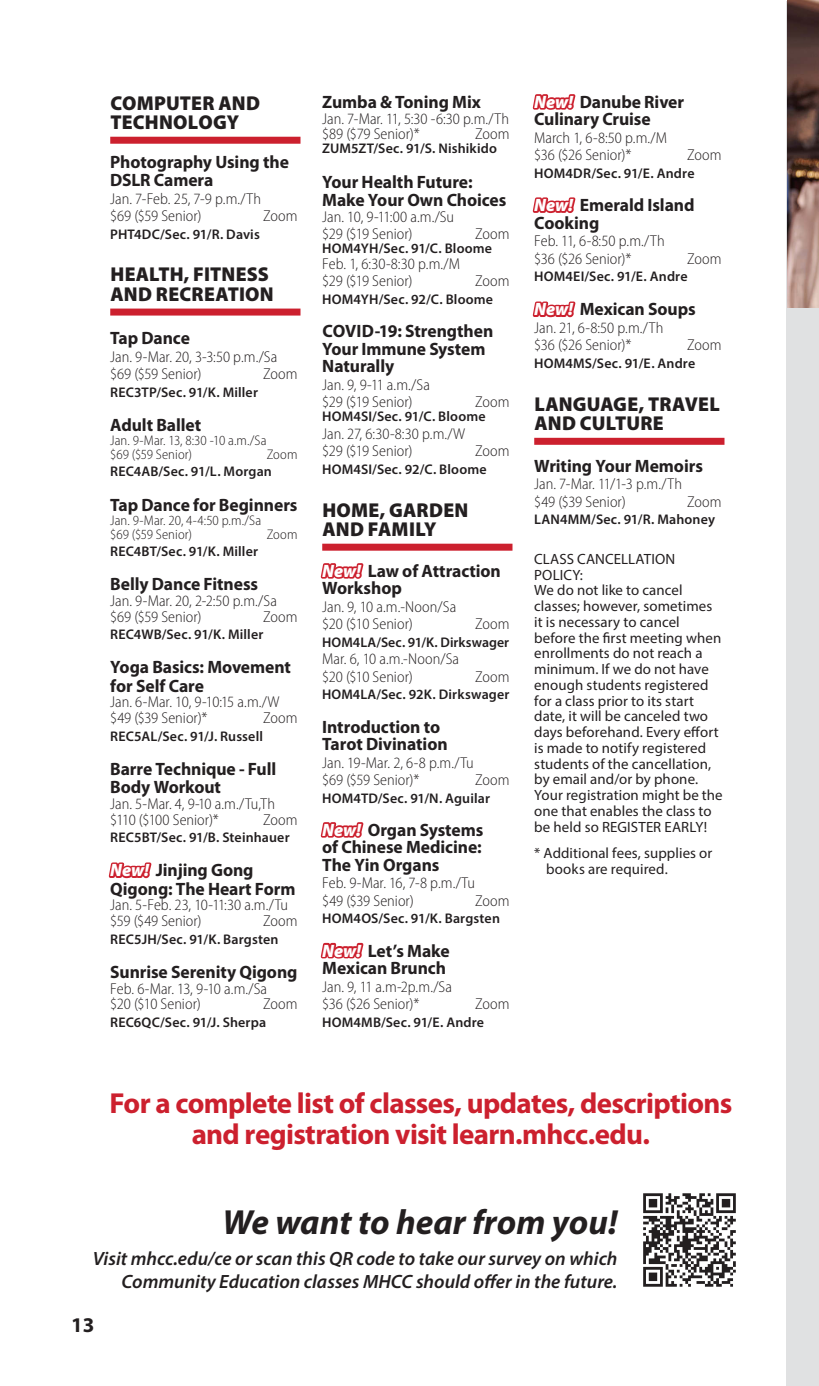
<style>
.page{position:relative;width:819px;height:1386px;background:#fff}
.page>*{position:absolute;margin:0;border:0;box-sizing:border-box;transform-origin:0 0}
.t1{font:italic 700 35px "Myriad Pro";color:#231f20}
.t2{font:700 29.05px/31px "Myriad Pro";letter-spacing:-.025em;color:#cc202e;text-align:center}
.t3{font:700 21px "Myriad Pro";color:#231f20}
.t4{font:900 20.12px/19.2px "Myriad Pro";letter-spacing:.01em;color:#231f20}
.t5{font:italic 600 19.25px/23.1px "Myriad Pro";color:#231f20;text-align:right}
.t6{font:700 17.85px/17.5px "Myriad Pro";letter-spacing:-.005em;color:#231f20}
.t7{font:300 semi-condensed 15.75px/17.5px "Myriad Pro";color:#231f20}
.t8{font:14.88px/15.8px "Myriad Pro";letter-spacing:.005em;color:#231f20}
.t9{font:600 14px "Myriad Pro";letter-spacing:.01em;color:#231f20}
.t10{font:300 semi-condensed 14px/14px "Myriad Pro";letter-spacing:.005em;color:#231f20}
.s1{font-weight:900;font-style:italic;color:#cc202e}
</style>
<div class="page">
<div style="left:110px;top:137px;width:191px;height:7px;background:#cc202e"></div>
<div style="left:110px;top:309px;width:191px;height:7px;background:#cc202e"></div>
<div style="left:322px;top:544px;width:191px;height:7px;background:#cc202e"></div>
<div style="left:534px;top:438px;width:190px;height:7px;background:#cc202e"></div>
<div style="left:786px;top:1px;width:33px;height:1385px;background:#e0e1e2"></div>
<img style="left:788px;top:0;width:31px;height:307px">
<img style="left:643px;top:1193px;width:93px;height:94px">
<p class="t4" style="left:110px;top:93px;width:151px">COMPUTER AND<br>TECHNOLOGY</p>
<p class="t6" style="left:110px;top:153px;width:180px;line-height:18.4px">Photography Using the<br>DSLR Camera</p>
<p class="t7" style="left:110px;top:189px;width:152px">Jan. 7-Feb. 25, 7-9 p.m./Th $69 ($59 Senior)</p>
<p class="t7" style="left:263px;top:207px;width:36px">Zoom</p>
<p class="t9" style="left:110px;top:225px;width:151px">PHT4DC/Sec. 91/R. Davis</p>
<p class="t4" style="left:110px;top:265px;width:165px">HEALTH, FITNESS<br>AND RECREATION</p>
<p class="t6" style="left:110px;top:330px;width:81px">Tap Dance</p>
<p class="t7" style="left:110px;top:348px;width:169px">Jan. 9-Mar. 20, 3-3:50 p.m./Sa $69 ($59 Senior)</p>
<p class="t7" style="left:263px;top:365px;width:36px">Zoom</p>
<p class="t9" style="left:110px;top:383px;width:149px">REC3TP/Sec. 91/K. Miller</p>
<p class="t6" style="left:110px;top:416px;width:93px">Adult Ballet</p>
<p class="t10" style="left:110px;top:433px;width:158px">Jan. 9-Mar. 13, 8:30 -10 a.m./Sa $69 ($59 Senior)</p>
<p class="t10" style="left:267px;top:447px;width:32px">Zoom</p>
<p class="t9" style="left:110px;top:463px;width:163px">REC4AB/Sec. 91/L. Morgan</p>
<p class="t6" style="left:110px;top:496px;width:189px">Tap Dance for Beginners</p>
<p class="t10" style="left:110px;top:513px;width:152px">Jan. 9-Mar. 20, 4-4:50 p.m./Sa $69 ($59 Senior)</p>
<p class="t10" style="left:267px;top:527px;width:32px">Zoom</p>
<p class="t9" style="left:110px;top:542px;width:149px">REC4BT/Sec. 91/K. Miller</p>
<p class="t6" style="left:110px;top:576px;width:149px">Belly Dance Fitness</p>
<p class="t7" style="left:110px;top:593px;width:168px;line-height:15.8px">Jan. 9-Mar. 20, 2-2:50 p.m./Sa $69 ($59 Senior)</p>
<p class="t7" style="left:263px;top:608px;width:36px">Zoom</p>
<p class="t9" style="left:110px;top:626px;width:155px">REC4WB/Sec. 91/K. Miller</p>
<p class="t6" style="left:110px;top:658px;width:182px;line-height:18.4px">Yoga Basics: Movement for Self Care</p>
<p class="t7" style="left:110px;top:694px;width:171px;line-height:15.8px">Jan. 6-Mar. 10, 9-10:15 a.m./W $49 ($39 Senior)*</p>
<p class="t7" style="left:263px;top:709px;width:36px">Zoom</p>
<p class="t9" style="left:110px;top:727px;width:154px">REC5AL/Sec. 91/J. Russell</p>
<p class="t6" style="left:110px;top:760px;width:168px;line-height:18.4px">Barre Technique - Full<br>Body Workout</p>
<p class="t7" style="left:110px;top:796px;width:166px;line-height:15.8px">Jan. 5-Mar. 4, 9-10 a.m./Tu,Th $110 ($100 Senior)*</p>
<p class="t7" style="left:263px;top:811px;width:36px">Zoom</p>
<p class="t9" style="left:110px;top:829px;width:181px">REC5BT/Sec. 91/B. Steinhauer</p>
<p class="t6" style="left:110px;top:861px;width:187px;line-height:18.4px"><span class="s1">New!</span> Jinjing Gong<br>Qigong: The Heart Form</p>
<p class="t7" style="left:110px;top:897px;width:179px;line-height:15.8px">Jan. 5-Feb. 23, 10-11:30 a.m./Tu $59 ($49 Senior)</p>
<p class="t7" style="left:263px;top:912px;width:36px">Zoom</p>
<p class="t9" style="left:110px;top:930px;width:170px">REC5JH/Sec. 91/K. Bargsten</p>
<p class="t6" style="left:110px;top:963px;width:189px">Sunrise Serenity Qigong</p>
<p class="t7" style="left:110px;top:980px;width:158px;line-height:15.8px">Feb. 6-Mar. 13, 9-10 a.m./Sa $20 ($10 Senior)</p>
<p class="t7" style="left:263px;top:995px;width:36px">Zoom</p>
<p class="t9" style="left:110px;top:1013px;width:158px">REC6QC/Sec. 91/J. Sherpa</p>
<p class="t6" style="left:322px;top:93px;width:160px">Zumba &amp; Toning Mix</p>
<p class="t7" style="left:322px;top:110px;width:188px;line-height:15.8px">Jan. 7-Mar. 11, 5:30 -6:30 p.m./Th $89 ($79 Senior)*</p>
<p class="t7" style="left:475px;top:125px;width:36px">Zoom</p>
<p class="t9" style="left:322px;top:140px;width:176px">ZUM5ZT/Sec. 91/S. Nishikido</p>
<p class="t6" style="left:322px;top:173px;width:186px;line-height:18.4px">Your Health Future:<br>Make Your Own Choices</p>
<p class="t7" style="left:322px;top:208px;width:133px">Jan. 10, 9-11:00 a.m./Su $29 ($19 Senior)</p>
<p class="t7" style="left:475px;top:225px;width:36px">Zoom</p>
<p class="t9" style="left:322px;top:240px;width:171px">HOM4YH/Sec. 91/C. Bloome</p>
<p class="t7" style="left:322px;top:255px;width:139px">Feb. 1, 6:30-8:30 p.m./M $29 ($19 Senior)</p>
<p class="t7" style="left:475px;top:272px;width:36px">Zoom</p>
<p class="t9" style="left:322px;top:290px;width:172px">HOM4YH/Sec. 92/C. Bloome</p>
<p class="t6" style="left:322px;top:323px;width:173px">COVID-19: Strengthen<br>Your Immune System<br>Naturally</p>
<p class="t7" style="left:322px;top:376px;width:109px">Jan. 9, 9-11 a.m./Sa $29 ($19 Senior)</p>
<p class="t7" style="left:475px;top:393px;width:36px">Zoom</p>
<p class="t9" style="left:322px;top:408px;width:165px">HOM4SI/Sec. 91/C. Bloome</p>
<p class="t7" style="left:322px;top:425px;width:145px">Jan. 27, 6:30-8:30 p.m./W $29 ($19 Senior)</p>
<p class="t7" style="left:475px;top:442px;width:36px">Zoom</p>
<p class="t9" style="left:322px;top:460px;width:166px">HOM4SI/Sec. 92/C. Bloome</p>
<p class="t4" style="left:322px;top:500px;width:148px">HOME, GARDEN<br>AND FAMILY</p>
<p class="t6" style="left:322px;top:562px;width:180px"><span class="s1">New!</span> Law of Attraction<br>Workshop</p>
<p class="t7" style="left:322px;top:598px;width:135px">Jan. 9, 10 a.m.-Noon/Sa $20 ($10 Senior)</p>
<p class="t7" style="left:475px;top:615px;width:36px">Zoom</p>
<p class="t9" style="left:322px;top:633px;width:189px">HOM4LA/Sec. 91/K. Dirkswager</p>
<p class="t7" style="left:322px;top:650px;width:138px">Mar. 6, 10 a.m.-Noon/Sa $20 ($10 Senior)</p>
<p class="t7" style="left:475px;top:668px;width:36px">Zoom</p>
<p class="t9" style="left:322px;top:686px;width:189px">HOM4LA/Sec. 92K. Dirkswager</p>
<p class="t6" style="left:322px;top:718px;width:127px">Introduction to<br>Tarot Divination</p>
<p class="t7" style="left:322px;top:754px;width:153px">Jan. 19-Mar. 2, 6-8 p.m./Tu $69 ($59 Senior)*</p>
<p class="t7" style="left:475px;top:771px;width:36px">Zoom</p>
<p class="t9" style="left:322px;top:789px;width:169px">HOM4TD/Sec. 91/N. Aguilar</p>
<p class="t6" style="left:322px;top:821px;width:163px;text-align:justify"><span class="s1">New!</span> Organ Systems of Chinese Medicine:<br>The Yin Organs</p>
<p class="t7" style="left:322px;top:874px;width:154px">Feb. 9-Mar. 16, 7-8 p.m./Tu $49 ($39 Senior)</p>
<p class="t7" style="left:475px;top:892px;width:36px">Zoom</p>
<p class="t9" style="left:322px;top:910px;width:179px">HOM4OS/Sec. 91/K. Bargsten</p>
<p class="t6" style="left:322px;top:942px;width:129px"><span class="s1">New!</span> Let’s Make<br>Mexican Brunch</p>
<p class="t7" style="left:322px;top:978px;width:131px">Jan. 9, 11 a.m-2p.m./Sa $36 ($26 Senior)*</p>
<p class="t7" style="left:475px;top:995px;width:36px">Zoom</p>
<p class="t9" style="left:322px;top:1013px;width:163px">HOM4MB/Sec. 91/E. Andre</p>
<p class="t6" style="left:534px;top:93px;width:151px"><span class="s1">New!</span> Danube River<br>Culinary Cruise</p>
<p class="t7" style="left:534px;top:129px;width:134px">March 1, 6-8:50 p.m./M $36 ($26 Senior)*</p>
<p class="t7" style="left:687px;top:146px;width:36px">Zoom</p>
<p class="t9" style="left:534px;top:164px;width:162px">HOM4DR/Sec. 91/E. Andre</p>
<p class="t6" style="left:534px;top:197px;width:162px"><span class="s1">New!</span> Emerald Island<br>Cooking</p>
<p class="t7" style="left:534px;top:232px;width:132px">Feb. 11, 6-8:50 p.m./Th $36 ($26 Senior)*</p>
<p class="t7" style="left:687px;top:250px;width:36px">Zoom</p>
<p class="t9" style="left:534px;top:268px;width:155px">HOM4EI/Sec. 91/E. Andre</p>
<p class="t6" style="left:534px;top:301px;width:163px"><span class="s1">New!</span> Mexican Soups</p>
<p class="t7" style="left:534px;top:319px;width:131px">Jan. 21, 6-8:50 p.m./Th $36 ($26 Senior)*</p>
<p class="t7" style="left:687px;top:336px;width:36px">Zoom</p>
<p class="t9" style="left:534px;top:354px;width:163px">HOM4MS/Sec. 91/E. Andre</p>
<p class="t4" style="left:534px;top:394px;width:187px">LANGUAGE, TRAVEL<br>AND CULTURE</p>
<p class="t6" style="left:534px;top:457px;width:170px">Writing Your Memoirs</p>
<p class="t7" style="left:534px;top:475px;width:149px">Jan. 7-Mar. 11/1-3 p.m./Th $49 ($39 Senior)</p>
<p class="t7" style="left:687px;top:493px;width:36px">Zoom</p>
<p class="t9" style="left:534px;top:511px;width:182px">LAN4MM/Sec. 91/R. Mahoney</p>
<p class="t8" style="left:534px;top:551px;width:190px">CLASS CANCELLATION<br>POLICY:<br>We do not like to cancel classes; however, sometimes it is necessary to cancel before the first meeting when enrollments do not reach a minimum. If we do not have enough students registered for a class prior to its start date, it will be canceled two days beforehand. Every effort is made to notify registered students of the cancellation, by email and/or by phone.<br>Your registration might be the one that enables the class to be held so REGISTER EARLY!</p>
<p class="t8" style="left:546px;top:845px;width:168px;text-indent:-12px">* Additional fees, supplies or books are required.</p>
<h2 class="t2" style="left:109px;top:1088px;width:625px">For a complete list of classes, updates, descriptions and registration visit learn.mhcc.edu.</h2>
<h1 class="t1" style="left:222px;top:1203px;width:397px">We want to hear from you!</h1>
<p class="t5" style="left:93px;top:1246px;width:526px">Visit mhcc.edu/ce or scan this QR code to take our survey on which<br>Community Education classes MHCC should offer in the future.</p>
<h3 class="t3" style="left:71px;top:1313px;width:25px">13</h3>
</div>
